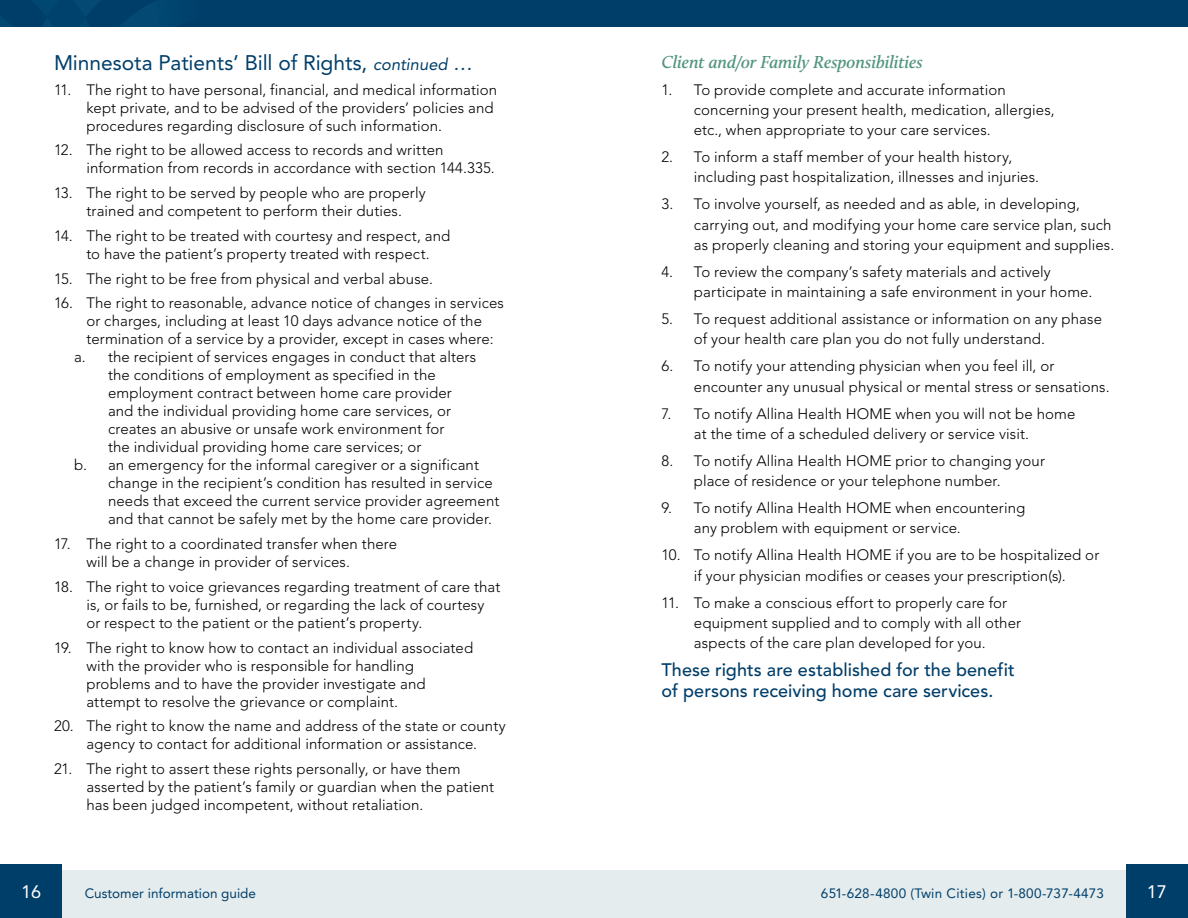
<style>
.page{position:relative;width:1188px;height:918px;background:#fff}
.page>*{position:absolute;margin:0;border:0;box-sizing:border-box;transform-origin:0 0}
._02_SUBHEADS{font:21px "Avenir LT Std";letter-spacing:-.005em;color:#003e6a}
._03_SM_SUBHEADS_copy{font:500 18px/21px "Avenir LT Std";letter-spacing:.005em;color:#003e6a}
._03_SM_SUBHEADS{font:italic 600 18px "Calluna";letter-spacing:-.01em;color:#53967d}
.t1{font:18px "Avenir LT Std";color:#fff}
._01_TEXT{font:300 15px/18px "Avenir LT Std";letter-spacing:.005em;color:#000}
.t2{font:13.5px "Avenir LT Std";letter-spacing:.02em;color:#003e6a}
.t3{font:13.5px "Avenir LT Std";color:#003e6a}
.s1{font-style:italic;font-size:16.5px}
.s2{font-style:italic;font-size:19.5px}
</style>
<div class="page">
<div style="left:581px;top:870px;width:551px;height:48px;background:#e4eced"></div>
<div style="left:1126px;top:864px;width:62px;height:54px;background:#003e6a"></div>
<div style="left:56px;top:870px;width:552px;height:48px;background:#e4eced"></div>
<div style="left:0;top:864px;width:62px;height:54px;background:#003e6a"></div>
<div style="left:0;top:0;width:1188px;height:27px;background:#003e6a"></div>
<svg style="left:42px;top:0;width:123px;height:27px"></svg>
<p class="_02_SUBHEADS" style="left:54px;top:50px;width:420px">Minnesota Patients’ Bill of Rights, <span class="s1">continued</span> <span class="s2">…</span></p>
<p class="_01_TEXT" style="left:86px;top:81px;width:412px;text-indent:-32px">11. The right to have personal, financial, and medical information kept private, and to be advised of the providers’ policies and procedures regarding disclosure of such information.</p>
<p class="_01_TEXT" style="left:86px;top:141px;width:410px;text-indent:-32px">12. The right to be allowed access to records and written information from records in accordance with section 144.335.</p>
<p class="_01_TEXT" style="left:54px;top:184px;width:373px;text-align:center">13. The right to be served by people who are properly trained and competent to perform their duties.</p>
<p class="_01_TEXT" style="left:86px;top:227px;width:365px;text-indent:-32px">14. The right to be treated with courtesy and respect, and to have the patient’s property treated with respect.</p>
<p class="_01_TEXT" style="left:54px;top:270px;width:380px">15. The right to be free from physical and verbal abuse.</p>
<p class="_01_TEXT" style="left:86px;top:294px;width:419px;text-indent:-32px">16. The right to reasonable, advance notice of changes in services or charges, including at least 10 days advance notice of the termination of a service by a provider, except in cases where:</p>
<p class="_01_TEXT" style="left:108px;top:348px;width:370px;text-indent:-34px">a. the recipient of services engages in conduct that alters the conditions of employment as specified in the employment contract between home care provider and the individual providing home care services, or creates an abusive or unsafe work environment for<br>the individual providing home care services; or</p>
<p class="_01_TEXT" style="left:108px;top:456px;width:393px;text-indent:-34px">b. an emergency for the informal caregiver or a significant change in the recipient’s condition has resulted in service needs that exceed the current service provider agreement and that cannot be safely met by the home care provider.</p>
<p class="_01_TEXT" style="left:86px;top:535px;width:312px;text-indent:-32px">17. The right to a coordinated transfer when there will be a change in provider of services.</p>
<p class="_01_TEXT" style="left:86px;top:578px;width:416px;text-indent:-32px">18. The right to voice grievances regarding treatment of care that is, or fails to be, furnished, or regarding the lack of courtesy or respect to the patient or the patient’s property.</p>
<p class="_01_TEXT" style="left:86px;top:639px;width:388px;text-indent:-32px">19. The right to know how to contact an individual associated with the provider who is responsible for handling problems and to have the provider investigate and attempt to resolve the grievance or complaint.</p>
<p class="_01_TEXT" style="left:54px;top:717px;width:453px;text-align:center">20. The right to know the name and address of the state or county agency to contact for additional information or assistance.</p>
<p class="_01_TEXT" style="left:86px;top:760px;width:409px;text-indent:-32px">21. The right to assert these rights personally, or have them asserted by the patient’s family or guardian when the patient has been judged incompetent, without retaliation.</p>
<p class="_03_SM_SUBHEADS" style="left:662px;top:50px;width:263px">Client and/or Family Responsibilities</p>
<p class="_01_TEXT" style="left:694px;top:79px;width:362px;line-height:20.2px;text-indent:-32px">1. To provide complete and accurate information concerning your present health, medication, allergies, etc., when appropriate to your care services.</p>
<p class="_01_TEXT" style="left:694px;top:147px;width:347px;line-height:20.2px;text-indent:-32px">2. To inform a staff member of your health history, including past hospitalization, illnesses and injuries.</p>
<p class="_01_TEXT" style="left:694px;top:194px;width:422px;line-height:20.2px;text-indent:-32px">3. To involve yourself, as needed and as able, in developing, carrying out, and modifying your home care service plan, such as properly cleaning and storing your equipment and supplies.</p>
<p class="_01_TEXT" style="left:694px;top:262px;width:400px;line-height:20.2px;text-indent:-32px">4. To review the company’s safety materials and actively participate in maintaining a safe environment in your home.</p>
<p class="_01_TEXT" style="left:694px;top:309px;width:410px;line-height:20.2px;text-indent:-32px">5. To request additional assistance or information on any phase of your health care plan you do not fully understand.</p>
<p class="_01_TEXT" style="left:694px;top:356px;width:417px;line-height:20.2px;text-indent:-32px">6. To notify your attending physician when you feel ill, or encounter any unusual physical or mental stress or sensations.</p>
<p class="_01_TEXT" style="left:694px;top:403px;width:383px;line-height:20.2px;text-indent:-32px">7. To notify Allina Health HOME when you will not be home at the time of a scheduled delivery or service visit.</p>
<p class="_01_TEXT" style="left:694px;top:451px;width:353px;line-height:20.2px;text-indent:-32px">8. To notify Allina Health HOME prior to changing your place of residence or your telephone number.</p>
<p class="_01_TEXT" style="left:694px;top:498px;width:333px;line-height:20.2px;text-indent:-32px">9. To notify Allina Health HOME when encountering any problem with equipment or service.</p>
<p class="_01_TEXT" style="left:662px;top:545px;width:439px;line-height:20.2px;text-align:center">10. To notify Allina Health HOME if you are to be hospitalized or if your physician modifies or ceases your prescription(s).</p>
<p class="_01_TEXT" style="left:694px;top:592px;width:329px;line-height:20.2px;text-indent:-32px">11. To make a conscious effort to properly care for equipment supplied and to comply with all other aspects of the care plan developed for you.</p>
<p class="_03_SM_SUBHEADS_copy" style="left:662px;top:659px;width:355px">These rights are established for the benefit of persons receiving home care services.</p>
<p class="t1" style="left:21px;top:881px;width:22px">16</p>
<p class="t3" style="left:85px;top:886px;width:173px">Customer information guide</p>
<p class="t2" style="left:821px;top:886px;width:285px">651-628-4800 (Twin Cities) or 1-800-737-4473</p>
<p class="t1" style="left:1147px;top:881px;width:22px">17</p>
</div>
